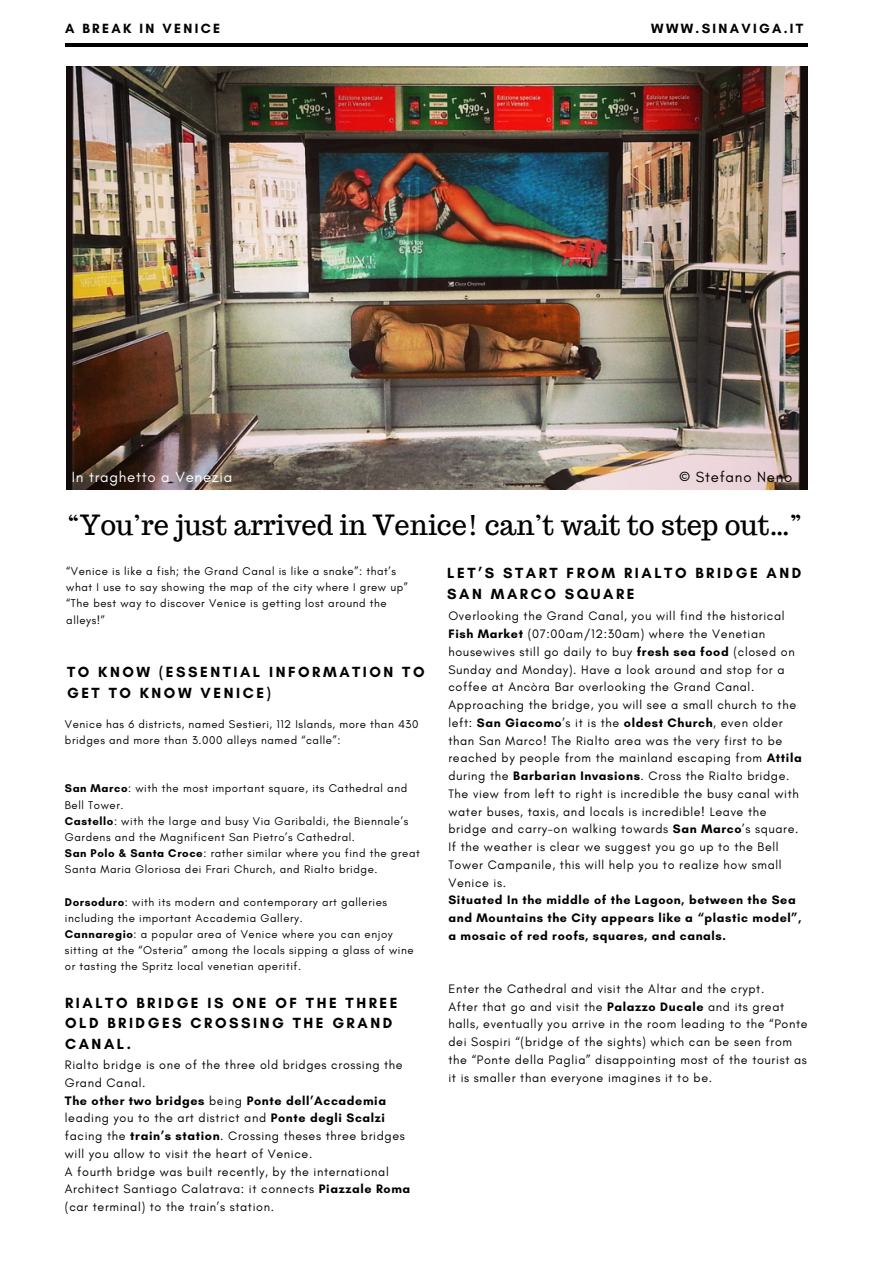
<style>
.page{position:relative;width:893px;height:1264px;background:#fff}
.page>*{position:absolute;margin:0;border:0;box-sizing:border-box;transform-origin:0 0}
.t1{font:27.3px "Trocchi";color:#000}
.t2{font:700 15px/20.2px "Glacial Indifference";letter-spacing:.17em;color:#000}
.t3{font:15px "Glacial Indifference";letter-spacing:.05em;color:#fff}
.t4{font:15px "Glacial Indifference";letter-spacing:.05em;color:#000}
.t5{font:700 13.65px "Glacial Indifference";letter-spacing:.17em;color:#000}
.t6{font:12.45px/17.7px "Glacial Indifference";letter-spacing:.05em;color:#000}
.t7{font:700 12.45px/17.7px "Glacial Indifference";letter-spacing:.05em;color:#000}
.t8{font:11.4px/16.2px "Glacial Indifference";letter-spacing:.05em;color:#000}
.s1{font-weight:700}
</style>
<div class="page">
<hr style="left:65px;top:43px;width:742px;height:3px;background:#000">
<img style="left:67px;top:66px;width:740px;height:423px">
<p class="t5" style="left:65px;top:20px;width:156px">A BREAK IN VENICE</p>
<p class="t5" style="left:651px;top:20px;width:154px">WWW.SINAVIGA.IT</p>
<p class="t3" style="left:72px;top:468px;width:162px">In traghetto a Venezia</p>
<p class="t4" style="left:679px;top:468px;width:115px">© Stefano Neno</p>
<h1 class="t1" style="left:67px;top:507px;width:736px">“You’re just arrived in Venice! can’t wait to step out…”</h1>
<p class="t8" style="left:66px;top:562px;width:343px">“Venice is like a fish; the Grand Canal is like a snake”: that’s what I use to say showing the map of the city where I grew up” “The best way to discover Venice is getting lost around the alleys!”</p>
<p class="t2" style="left:67px;top:662px;width:359px">TO KNOW (ESSENTIAL INFORMATION TO<br>GET TO KNOW VENICE)</p>
<p class="t2" style="left:447px;top:563px;width:355px">LET’S START FROM RIALTO BRIDGE AND<br>SAN MARCO SQUARE</p>
<p class="t6" style="left:448px;top:607px;width:355px">Overlooking the Grand Canal, you will find the historical <span class="s1">Fish Market</span> (07:00am/12:30am) where the Venetian housewives still go daily to buy <span class="s1">fresh sea food</span> (closed on Sunday and Monday). Have a look around and stop for a coffee at Ancòra Bar overlooking the Grand Canal.<br>Approaching the bridge, you will see a small church to the left: <span class="s1">San Giacomo</span>’s it is the <span class="s1">oldest Church</span>, even older than San Marco! The Rialto area was the very first to be reached by people from the mainland escaping from <span class="s1">Attila </span>during the <span class="s1">Barbarian Invasions</span>. Cross the Rialto bridge.<br>The view from left to right is incredible the busy canal with water buses, taxis, and locals is incredible! Leave the bridge and carry-on walking towards <span class="s1">San Marco</span>’s square.<br>If the weather is clear we suggest you go up to the Bell Tower Campanile, this will help you to realize how small Venice is.</p>
<p class="t7" style="left:448px;top:891px;width:354px">Situated In the middle of the Lagoon, between the Sea and Mountains the City appears like a “plastic model”, a mosaic of red roofs, squares, and canals.</p>
<p class="t8" style="left:65px;top:715px;width:355px">Venice has 6 districts, named Sestieri, 112 Islands, more than 430 bridges and more than 3.000 alleys named “calle”:</p>
<p class="t8" style="left:65px;top:780px;width:356px"><span class="s1">San Marco</span>: with the most important square, its Cathedral and Bell Tower.<br><span class="s1">Castello</span>: with the large and busy Via Garibaldi, the Biennale’s Gardens and the Magnificent San Pietro’s Cathedral.<br><span class="s1">San Polo &amp; Santa Croce</span>: rather similar where you find the great Santa Maria Gloriosa dei Frari Church, and Rialto bridge.</p>
<p class="t8" style="left:65px;top:893px;width:350px"><span class="s1">Dorsoduro</span>: with its modern and contemporary art galleries including the important Accademia Gallery.<br><span class="s1">Cannaregio</span>: a popular area of Venice where you can enjoy sitting at the “Osteria” among the locals sipping a glass of wine or tasting the Spritz local venetian aperitif.</p>
<p class="t2" style="left:65px;top:992px;width:334px">RIALTO BRIDGE IS ONE OF THE THREE<br>OLD BRIDGES CROSSING THE GRAND<br>CANAL.</p>
<p class="t6" style="left:448px;top:979px;width:361px">Enter the Cathedral and visit the Altar and the crypt.<br>After that go and visit the <span class="s1">Palazzo Ducale</span> and its great halls, eventually you arrive in the room leading to the “Ponte dei Sospiri “(bridge of the sights) which can be seen from the “Ponte della Paglia” disappointing most of the tourist as it is smaller than everyone imagines it to be.</p>
<p class="t6" style="left:65px;top:1055px;width:347px">Rialto bridge is one of the three old bridges crossing the Grand Canal.<br><span class="s1">The other two bridges</span> being <span class="s1">Ponte dell’Accademia </span>leading you to the art district and <span class="s1">Ponte degli Scalzi </span>facing the <span class="s1">train’s station</span>. Crossing theses three bridges will you allow to visit the heart of Venice.<br>A fourth bridge was built recently, by the international Architect Santiago Calatrava: it connects <span class="s1">Piazzale Roma </span>(car terminal) to the train’s station.</p>
</div>
